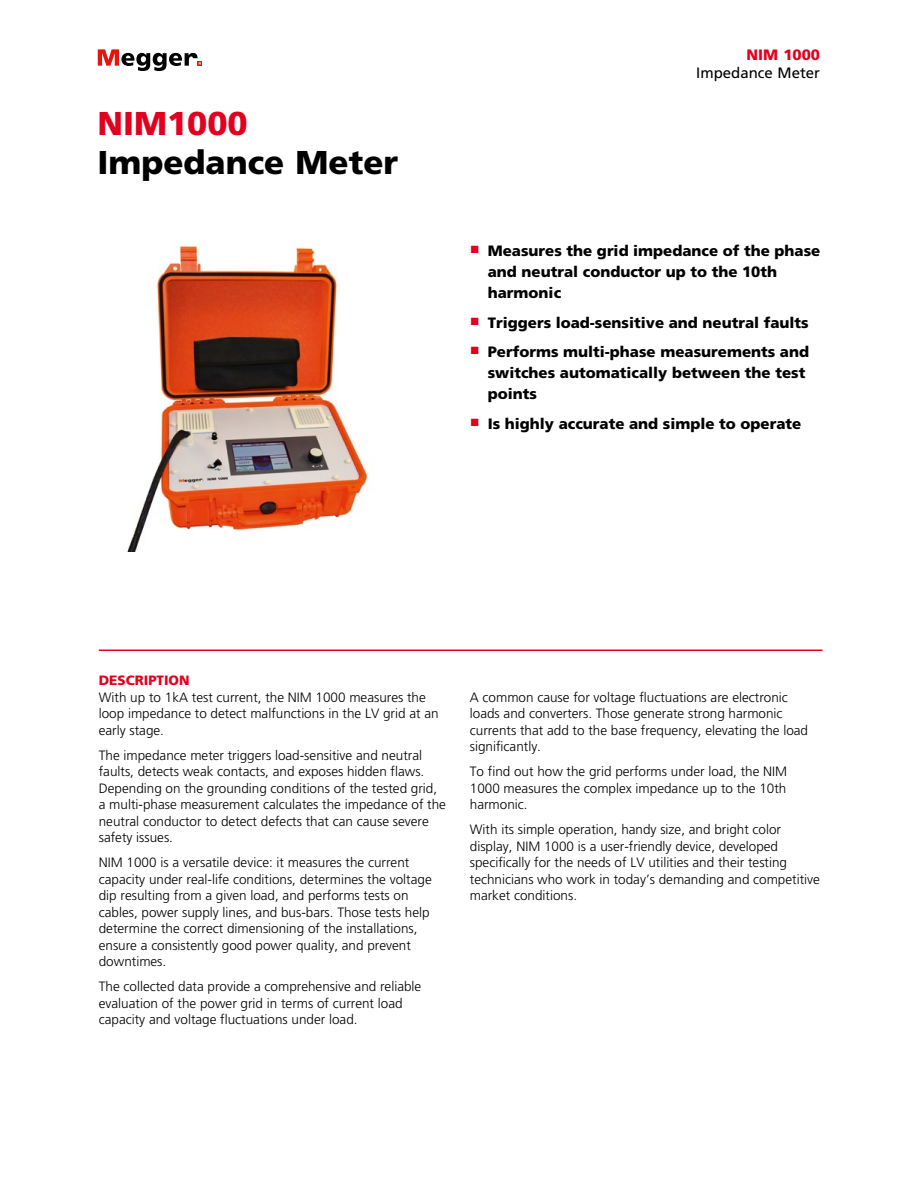
<style>
.page{position:relative;width:918px;height:1188px;background:#fff}
.page>*{position:absolute;margin:0;border:0;box-sizing:border-box;transform-origin:0 0}
.t1{font:900 33px "Frutiger LT Std";color:#000}
.t2{font:900 33px "Frutiger LT Std";color:#e3001e}
.t3{font:900 15px/21px "Frutiger LT Std";color:#000}
.t4{font:15px "Frutiger LT Std";color:#000}
.t5{font:900 15px "Frutiger LT Std";color:#e3001e}
.t6{font:300 13.5px/16.5px "Frutiger LT Std";color:#000}
.t7{font:900 13.5px "Frutiger LT Std";color:#e3001e}
</style>
<div class="page">
<svg style="left:98px;top:49px;width:104px;height:22px"></svg>
<hr style="left:99px;top:650px;width:723px;height:1px;background:#e3001e">
<img style="left:127px;top:245px;width:241px;height:306px">
<h1 class="t2" style="left:97px;top:104px;width:152px">NIM1000</h1>
<h1 class="t1" style="left:97px;top:143px;width:302px">Impedance Meter</h1>
<p class="t5" style="left:747px;top:46px;width:75px">NIM 1000</p>
<p class="t4" style="left:696px;top:64px;width:125px">Impedance Meter</p>
<p class="t3" style="left:488px;top:240px;width:334px;text-indent:-17px"><sup>■</sup> Measures the grid impedance of the phase and neutral conductor up to the 10th harmonic</p>
<p class="t3" style="left:471px;top:312px;width:339px"><sup>■</sup> Triggers load-sensitive and neutral faults</p>
<p class="t3" style="left:488px;top:341px;width:323px;text-indent:-17px"><sup>■</sup> Performs multi-phase measurements and switches automatically between the test points</p>
<p class="t3" style="left:471px;top:413px;width:332px"><sup>■</sup> Is highly accurate and simple to operate</p>
<p class="t7" style="left:99px;top:672px;width:52px">Descripti</p>
<p class="t7" style="left:169px;top:672px;width:21px">on</p>
<p class="t6" style="left:99px;top:689px;width:341px">With up to 1kA test current, the NIM 1000 measures the loop impedance to detect malfunctions in the LV grid at an early stage.</p>
<p class="t6" style="left:99px;top:747px;width:349px">The impedance meter triggers load-sensitive and neutral faults, detects weak contacts, and exposes hidden flaws.<br>Depending on the grounding conditions of the tested grid, a multi-phase measurement calculates the impedance of the neutral conductor to detect defects that can cause severe safety issues.</p>
<p class="t6" style="left:99px;top:854px;width:335px">NIM 1000 is a versatile device: it measures the current capacity under real-life conditions, determines the voltage dip resulting from a given load, and performs tests on cables, power supply lines, and bus-bars. Those tests help determine the correct dimensioning of the installations, ensure a consistently good power quality, and prevent downtimes.</p>
<p class="t6" style="left:99px;top:978px;width:324px">The collected data provide a comprehensive and reliable evaluation of the power grid in terms of current load capacity and voltage fluctuations under load.</p>
<p class="t6" style="left:470px;top:689px;width:340px">A common cause for voltage fluctuations are electronic loads and converters. Those generate strong harmonic currents that add to the base frequency, elevating the load significantly.</p>
<p class="t6" style="left:470px;top:763px;width:319px;text-align:justify">To find out how the grid performs under load, the NIM 1000 measures the complex impedance up to the 10th harmonic.</p>
<p class="t6" style="left:470px;top:821px;width:352px">With its simple operation, handy size, and bright color display, NIM 1000 is a user-friendly device, developed specifically for the needs of LV utilities and their testing technicians who work in today’s demanding and competitive market conditions.</p>
</div>
